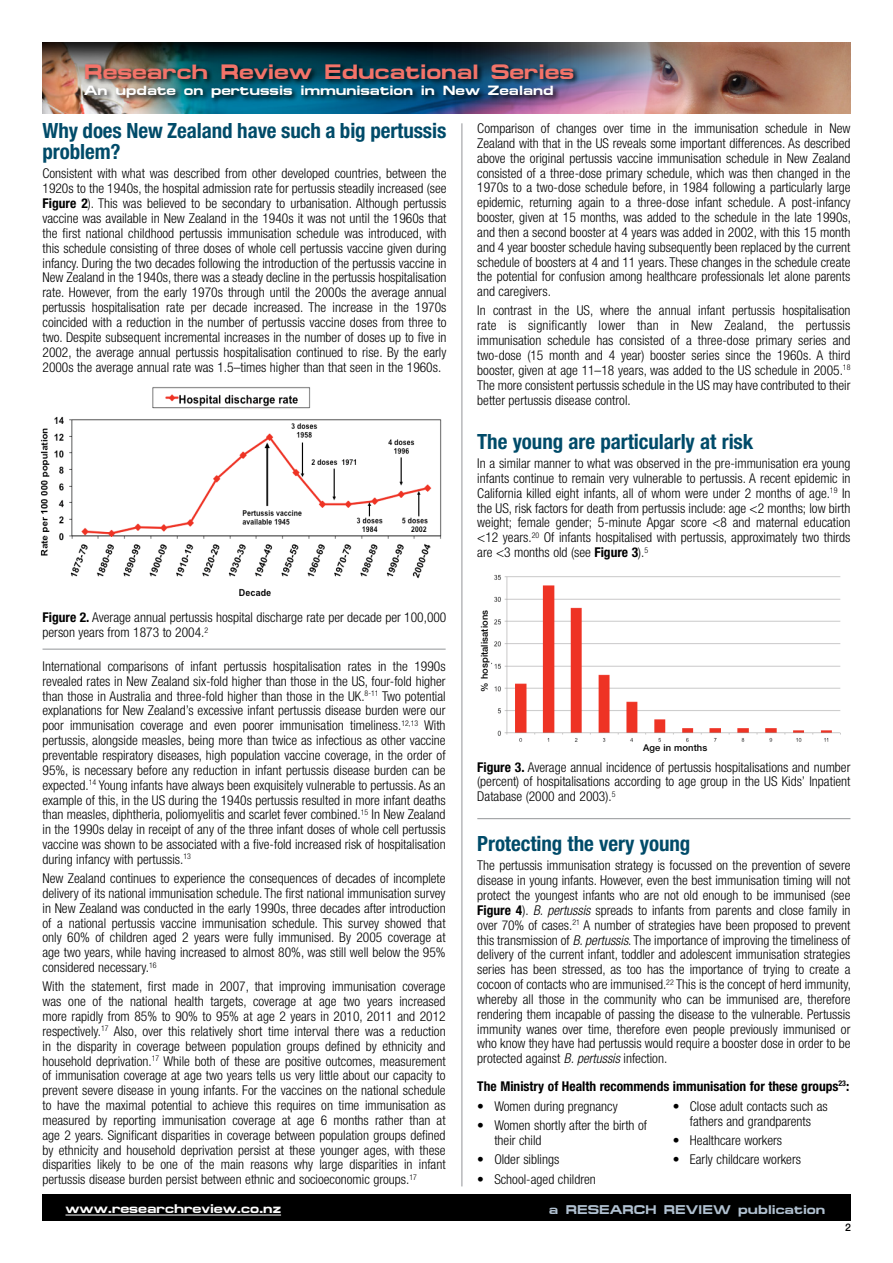
<style>
.page{position:relative;width:893px;height:1263px;background:#fff}
.page>*{position:absolute;margin:0;border:0;box-sizing:border-box;transform-origin:0 0}
.t1{font:700 condensed 21px/21px "Helvetica Neue LT Pro";letter-spacing:-.005em;color:#004b69}
.t2{font:700 21px "Micro Extend FLF";color:#f37369}
.t3{font:300 condensed 13.5px/14.9px "Helvetica Neue LT Pro";color:#000;text-align:justify}
.t4{font:700 condensed 13.5px "Helvetica Neue LT Pro";color:#000}
.t5{font:700 13.5px "Micro Extend FLF";color:#fff}
.t6{font:700 12.75px "Micro Extend FLF";color:#b1c1d1}
.t7{font:700 12.75px "Micro Extend FLF";color:#fff}
.t8{font:500 10.5px "Helvetica Neue LT Pro";color:#000}
.t9{font:500 9.45px "Helvetica Neue LT Pro";letter-spacing:.01em;color:#010101}
.s1{font-weight:700}
.s2{font-style:italic}
</style>
<div class="page">
<img style="left:43px;top:42px;width:357px;height:71px">
<img style="left:400px;top:42px;width:451px;height:71px">
<div style="left:83px;top:62px;width:497px;height:43px;background:#000;opacity:.86"></div>
<div style="left:42px;top:1194px;width:808px;height:26px;background:#000"></div>
<hr style="left:65px;top:1215px;width:216px;height:1px;background:#fff">
<img style="left:40px;top:416px;width:402px;height:181px">
<img style="left:152px;top:387px;width:159px;height:22px">
<hr style="left:461px;top:123px;width:1px;height:1063px;background:#939598">
<img style="left:492px;top:574px;width:349px;height:168px">
<hr style="left:43px;top:649px;width:403px;height:1px;background:#939598">
<hr style="left:477px;top:818px;width:373px;height:1px;background:#939598">
<p class="t2" style="left:84px;top:59px;width:491px">Research Review Educational Series</p>
<p class="t5" style="left:84px;top:83px;width:471px">An update on pertussis immunisation in New Zealand</p>
<p class="t1" style="left:43px;top:120px;width:405px">Why does New Zealand have such a big pertussis problem?</p>
<p class="t3" style="left:43px;top:166px;width:405px">Consistent with what was described from other developed countries, between the 1920s to the 1940s, the hospital admission rate for pertussis steadily increased (see <span class="s1">Figure 2</span>). This was believed to be secondary to urbanisation. Although pertussis vaccine was available in New Zealand in the 1940s it was not until the 1960s that the first national childhood pertussis immunisation schedule was introduced, with this schedule consisting of three doses of whole cell pertussis vaccine given during infancy. During the two decades following the introduction of the pertussis vaccine in New Zealand in the 1940s, there was a steady decline in the pertussis hospitalisation rate. However, from the early 1970s through until the 2000s the average annual pertussis hospitalisation rate per decade increased. The increase in the 1970s coincided with a reduction in the number of pertussis vaccine doses from three to two. Despite subsequent incremental increases in the number of doses up to five in 2002, the average annual pertussis hospitalisation continued to rise. By the early 2000s the average annual rate was 1.5–times higher than that seen in the 1960s.</p>
<p class="t3" style="left:43px;top:610px;width:405px"><span class="s1">Figure 2.</span> Average annual pertussis hospital discharge rate per decade per 100,000 person years from 1873 to 2004.<sup>2</sup></p>
<p class="t3" style="left:43px;top:658px;width:405px">International comparisons of infant pertussis hospitalisation rates in the 1990s revealed rates in New Zealand six-fold higher than those in the US, four-fold higher than those in Australia and three-fold higher than those in the UK.<sup>8-11</sup> Two potential explanations for New Zealand’s excessive infant pertussis disease burden were our poor immunisation coverage and even poorer immunisation timeliness.<sup>12,13</sup> With pertussis, alongside measles, being more than twice as infectious as other vaccine preventable respiratory diseases, high population vaccine coverage, in the order of 95%, is necessary before any reduction in infant pertussis disease burden can be expected.<sup>14</sup> Young infants have always been exquisitely vulnerable to pertussis. As an example of this, in the US during the 1940s pertussis resulted in more infant deaths than measles, diphtheria, poliomyelitis and scarlet fever combined.<sup>15</sup> In New Zealand in the 1990s delay in receipt of any of the three infant doses of whole cell pertussis vaccine was shown to be associated with a five-fold increased risk of hospitalisation during infancy with pertussis.<sup>13</sup></p>
<p class="t3" style="left:43px;top:871px;width:405px">New Zealand continues to experience the consequences of decades of incomplete delivery of its national immunisation schedule. The first national immunisation survey in New Zealand was conducted in the early 1990s, three decades after introduction of a national pertussis vaccine immunisation schedule. This survey showed that only 60% of children aged 2 years were fully immunised. By 2005 coverage at age two years, while having increased to almost 80%, was still well below the 95% considered necessary.<sup>16</sup></p>
<p class="t3" style="left:43px;top:979px;width:405px">With the statement, first made in 2007, that improving immunisation coverage was one of the national health targets, coverage at age two years increased more rapidly from 85% to 90% to 95% at age 2 years in 2010, 2011 and 2012 respectively.<sup>17</sup> Also, over this relatively short time interval there was a reduction in the disparity in coverage between population groups defined by ethnicity and household deprivation.<sup>17</sup> While both of these are positive outcomes, measurement of immunisation coverage at age two years tells us very little about our capacity to prevent severe disease in young infants. For the vaccines on the national schedule to have the maximal potential to achieve this requires on time immunisation as measured by reporting immunisation coverage at age 6 months rather than at age 2 years. Significant disparities in coverage between population groups defined by ethnicity and household deprivation persist at these younger ages, with these disparities likely to be one of the main reasons why large disparities in infant pertussis disease burden persist between ethnic and socioeconomic groups.<sup>17</sup></p>
<p class="t3" style="left:477px;top:121px;width:375px">Comparison of changes over time in the immunisation schedule in New Zealand with that in the US reveals some important differences. As described above the original pertussis vaccine immunisation schedule in New Zealand consisted of a three-dose primary schedule, which was then changed in the 1970s to a two-dose schedule before, in 1984 following a particularly large epidemic, returning again to a three-dose infant schedule. A post-infancy booster, given at 15 months, was added to the schedule in the late 1990s, and then a second booster at 4 years was added in 2002, with this 15 month and 4 year booster schedule having subsequently been replaced by the current schedule of boosters at 4 and 11 years. These changes in the schedule create the potential for confusion among healthcare professionals let alone parents and caregivers.</p>
<p class="t3" style="left:477px;top:303px;width:375px">In contrast in the US, where the annual infant pertussis hospitalisation rate is significantly lower than in New Zealand, the pertussis immunisation schedule has consisted of a three-dose primary series and two-dose (15 month and 4 year) booster series since the 1960s. A third booster, given at age 11–18 years, was added to the US schedule in 2005.<sup>18<br></sup>The more consistent pertussis schedule in the US may have contributed to their better pertussis disease control.</p>
<p class="t1" style="left:477px;top:431px;width:278px">The young are particularly at risk</p>
<p class="t3" style="left:477px;top:456px;width:375px">In a similar manner to what was observed in the pre-immunisation era young infants continue to remain very vulnerable to pertussis. A recent epidemic in California killed eight infants, all of whom were under 2 months of age.<sup>19</sup> In the US, risk factors for death from pertussis include: age &lt;2 months; low birth weight; female gender; 5-minute Apgar score &lt;8 and maternal education &lt;12 years.<sup>20</sup> Of infants hospitalised with pertussis, approximately two thirds are &lt;3 months old (see <span class="s1">Figure 3</span>).<sup>5</sup></p>
<p class="t9" style="left:479px;top:692px;width:83px;rotate:-90deg">% hospitalisations</p>
<p class="t9" style="left:643px;top:742px;width:66px">Age in months</p>
<p class="t3" style="left:477px;top:759px;width:375px"><span class="s1">Figure 3.</span> Average annual incidence of pertussis hospitalisations and number (percent) of hospitalisations according to age group in the US Kids’ Inpatient Database (2000 and 2003).<sup>5</sup></p>
<p class="t1" style="left:477px;top:833px;width:215px">Protecting the very young</p>
<p class="t3" style="left:477px;top:858px;width:375px">The pertussis immunisation strategy is focussed on the prevention of severe disease in young infants. However, even the best immunisation timing will not protect the youngest infants who are not old enough to be immunised (see <span class="s1">Figure 4</span>). <span class="s2">B. pertussis</span> spreads to infants from parents and close family in over 70% of cases.<sup>21</sup> A number of strategies have been proposed to prevent this transmission of <span class="s2">B. pertussis</span>. The importance of improving the timeliness of delivery of the current infant, toddler and adolescent immunisation strategies series has been stressed, as too has the importance of trying to create a cocoon of contacts who are immunised.<sup>22</sup> This is the concept of herd immunity, whereby all those in the community who can be immunised are, therefore rendering them incapable of passing the disease to the vulnerable. Pertussis immunity wanes over time, therefore even people previously immunised or who know they have had pertussis would require a booster dose in order to be protected against <span class="s2">B. pertussis</span> infection.</p>
<p class="t4" style="left:477px;top:1078px;width:373px">The Ministry of Health recommends immunisation for these groups<sup>23</sup>:</p>
<p class="t3" style="left:477px;top:1099px;width:142px">• Women during pregnancy</p>
<p class="t3" style="left:494px;top:1118px;width:154px;text-indent:-17px">• Women shortly after the birth of their child</p>
<p class="t3" style="left:477px;top:1152px;width:83px">• Older siblings</p>
<p class="t3" style="left:477px;top:1171px;width:120px">• School-aged children</p>
<p class="t3" style="left:673px;top:1099px;width:156px;text-align:center">• Close adult contacts such as fathers and grandparents</p>
<p class="t3" style="left:673px;top:1133px;width:111px">• Healthcare workers</p>
<p class="t3" style="left:673px;top:1152px;width:130px">• Early childcare workers</p>
<p class="t7" style="left:65px;top:1202px;width:217px">www.researchreview.co.nz</p>
<p class="t6" style="left:549px;top:1203px;width:278px">a RESEARCH REVIEW publication</p>
<p class="t8" style="left:845px;top:1221px;width:7px">2</p>
</div>
